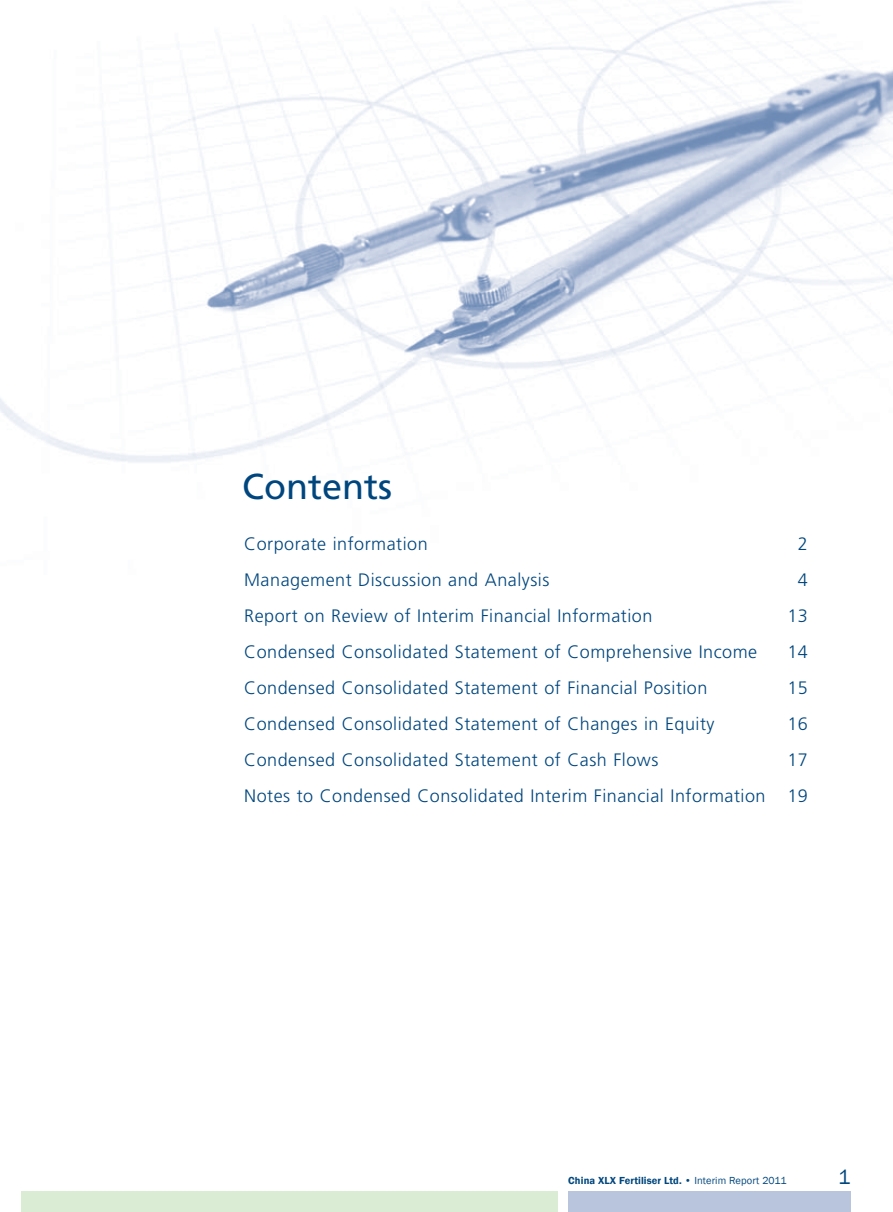
<style>
.page{position:relative;width:893px;height:1212px;background:#fff}
.page>*{position:absolute;margin:0;border:0;box-sizing:border-box;transform-origin:0 0}
.t1{font:36px "Frutiger LT Std";color:#00467e}
.t2{font:21px "Franklin Gothic";color:#00467e}
.t3{font:300 18px/36px "Frutiger LT Std";letter-spacing:.03em;color:#00467e;text-align:right}
.t4{font:600 10.5px "Franklin Gothic";letter-spacing:.01em;color:#00467e}
.s1{font-weight:400}
</style>
<div class="page">
<img style="left:0;top:0;width:893px;height:463px">
<div style="left:21px;top:1192px;width:536px;height:20px;background:#dbecd4"></div>
<div style="left:568px;top:1192px;width:282px;height:20px;background:#b9c5dc"></div>
<h1 class="t1" style="left:242px;top:465px;width:152px">Contents</h1>
<p class="t3" style="left:244px;top:526px;width:185px">Corporate information</p>
<p class="t3" style="left:798px;top:526px;width:12px">2</p>
<p class="t3" style="left:244px;top:562px;width:307px">Management Discussion and Analysis</p>
<p class="t3" style="left:798px;top:562px;width:12px">4</p>
<p class="t3" style="left:244px;top:598px;width:410px">Report on Review of Interim Financial Information</p>
<p class="t3" style="left:787px;top:598px;width:22px">13</p>
<p class="t3" style="left:244px;top:634px;width:515px">Condensed Consolidated Statement of Comprehensive Income</p>
<p class="t3" style="left:787px;top:634px;width:22px">14</p>
<p class="t3" style="left:244px;top:670px;width:465px">Condensed Consolidated Statement of Financial Position</p>
<p class="t3" style="left:787px;top:670px;width:22px">15</p>
<p class="t3" style="left:244px;top:706px;width:472px">Condensed Consolidated Statement of Changes in Equity</p>
<p class="t3" style="left:787px;top:706px;width:22px">16</p>
<p class="t3" style="left:244px;top:742px;width:416px">Condensed Consolidated Statement of Cash Flows</p>
<p class="t3" style="left:244px;top:742px;width:565px">17<br>Notes to Condensed Consolidated Interim Financial Information 19</p>
<p class="t4" style="left:568px;top:1174px;width:220px">China XLX Fertiliser Ltd. <span class="s1">• Interim Report 2011</span></p>
<p class="t2" style="left:838px;top:1164px;width:14px">1</p>
</div>
